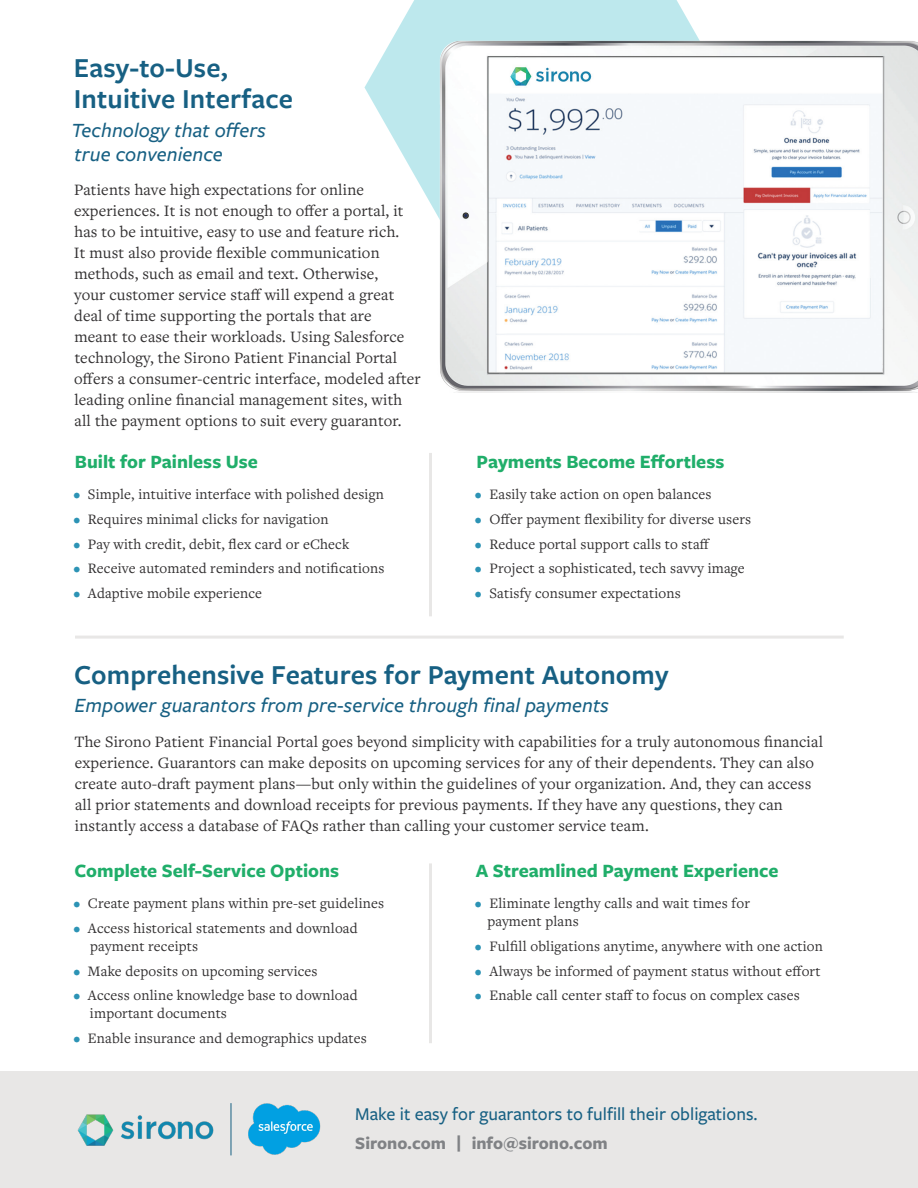
<style>
.page{position:relative;width:918px;height:1188px;background:#fff}
.page>*{position:absolute;margin:0;border:0;box-sizing:border-box;transform-origin:0 0}
.t1{font:600 28.5px/31.5px "Freight Sans Pro";letter-spacing:.005em;color:#176083}
.t2{font:italic 500 21px/24px "Freight Sans Pro";letter-spacing:.005em;color:#176083}
.t3{font:700 19.5px "Freight Sans Pro";color:#20ae6a}
.t4{font:500 18.75px "Freight Sans Pro";color:#176083}
.t5{font:700 18px "Freight Sans Pro";color:#808285}
.t6{font:16.5px/21px "Freight Text Pro";letter-spacing:.01em;color:#312f30}
.t7{font:15px/18px "Freight Text Pro";letter-spacing:.01em;color:#312f30}
.s1{color:#2c93b5}
</style>
<div class="page">
<svg style="left:364px;top:0;width:334px;height:206px;fill:#bde8ed"></svg>
<div style="left:0;top:1071px;width:918px;height:117px;background:#e8e7e6"></div>
<hr style="left:429px;top:453px;width:3px;height:163px;background:#e8e7e6">
<hr style="left:429px;top:863px;width:3px;height:180px;background:#e8e7e6">
<hr style="left:75px;top:636px;width:769px;height:3px;background:#e8e7e6">
<img style="left:432px;top:38px;width:486px;height:354px">
<img style="left:77px;top:1114px;width:137px;height:32px">
<hr style="left:231px;top:1103px;width:1px;height:52px;background:#176083">
<img style="left:248px;top:1103px;width:73px;height:52px">
<p class="t1" style="left:74px;top:51px;width:221px">Easy-to-Use,<br>Intuitive Interface</p>
<p class="t2" style="left:72px;top:117px;width:196px">Technology that offers true convenience</p>
<p class="t6" style="left:74px;top:179px;width:348px">Patients have high expectations for online experiences. It is not enough to offer a portal, it has to be intuitive, easy to use and feature rich.<br>It must also provide flexible communication methods, such as email and text. Otherwise,<br>your customer service staff will expend a great deal of time supporting the portals that are<br>meant to ease their workloads. Using Salesforce technology, the Sirono Patient Financial Portal offers a consumer-centric interface, modeled after leading online financial management sites, with all the payment options to suit every guarantor.</p>
<p class="t3" style="left:75px;top:448px;width:184px">Built for Painless Use</p>
<p class="t7" style="left:73px;top:485px;width:312px"><span class="s1">•</span> Simple, intuitive interface with polished design</p>
<p class="t7" style="left:73px;top:510px;width:257px"><span class="s1">•</span> Requires minimal clicks for navigation</p>
<p class="t7" style="left:73px;top:534px;width:277px"><span class="s1">•</span> Pay with credit, debit, flex card or eCheck</p>
<p class="t7" style="left:73px;top:559px;width:313px"><span class="s1">•</span> Receive automated reminders and notifications</p>
<p class="t7" style="left:73px;top:584px;width:190px"><span class="s1">•</span> Adaptive mobile experience</p>
<p class="t3" style="left:477px;top:448px;width:249px">Payments Become Effortless</p>
<p class="t7" style="left:475px;top:485px;width:238px"><span class="s1">•</span> Easily take action on open balances</p>
<p class="t7" style="left:475px;top:510px;width:278px"><span class="s1">•</span> Offer payment flexibility for diverse users</p>
<p class="t7" style="left:475px;top:534px;width:236px"><span class="s1">•</span> Reduce portal support calls to staff</p>
<p class="t7" style="left:475px;top:559px;width:271px"><span class="s1">•</span> Project a sophisticated, tech savvy image</p>
<p class="t7" style="left:475px;top:584px;width:207px"><span class="s1">•</span> Satisfy consumer expectations</p>
<p class="t1" style="left:74px;top:658px;width:596px">Comprehensive Features for Payment Autonomy</p>
<p class="t2" style="left:74px;top:693px;width:536px">Empower guarantors from pre-service through final payments</p>
<p class="t6" style="left:74px;top:731px;width:750px">The Sirono Patient Financial Portal goes beyond simplicity with capabilities for a truly autonomous financial experience. Guarantors can make deposits on upcoming services for any of their dependents. They can also create auto-draft payment plans—but only within the guidelines of your organization. And, they can access all prior statements and download receipts for previous payments. If they have any questions, they can instantly access a database of FAQs rather than calling your customer service team.</p>
<p class="t3" style="left:75px;top:857px;width:266px">Complete Self-Service Options</p>
<p class="t7" style="left:73px;top:894px;width:312px"><span class="s1">•</span> Create payment plans within pre-set guidelines</p>
<p class="t7" style="left:90px;top:919px;width:269px;text-indent:-17px"><span class="s1">•</span> Access historical statements and download payment receipts</p>
<p class="t7" style="left:73px;top:961px;width:246px"><span class="s1">•</span> Make deposits on upcoming services</p>
<p class="t7" style="left:90px;top:986px;width:269px;text-indent:-17px"><span class="s1">•</span> Access online knowledge base to download important documents</p>
<p class="t7" style="left:73px;top:1029px;width:295px"><span class="s1">•</span> Enable insurance and demographics updates</p>
<p class="t3" style="left:476px;top:857px;width:304px">A Streamlined Payment Experience</p>
<p class="t7" style="left:487px;top:894px;width:264px;text-indent:-12px"><span class="s1">•</span> Eliminate lengthy calls and wait times for payment plans</p>
<p class="t7" style="left:475px;top:937px;width:350px"><span class="s1">•</span> Fulfill obligations anytime, anywhere with one action</p>
<p class="t7" style="left:475px;top:961px;width:347px"><span class="s1">•</span> Always be informed of payment status without effort</p>
<p class="t7" style="left:475px;top:986px;width:326px"><span class="s1">•</span> Enable call center staff to focus on complex cases</p>
<p class="t4" style="left:355px;top:1102px;width:404px">Make it easy for guarantors to fulfill their obligations.</p>
<p class="t5" style="left:355px;top:1131px;width:254px">Sirono.com | info@sirono.com</p>
</div>
